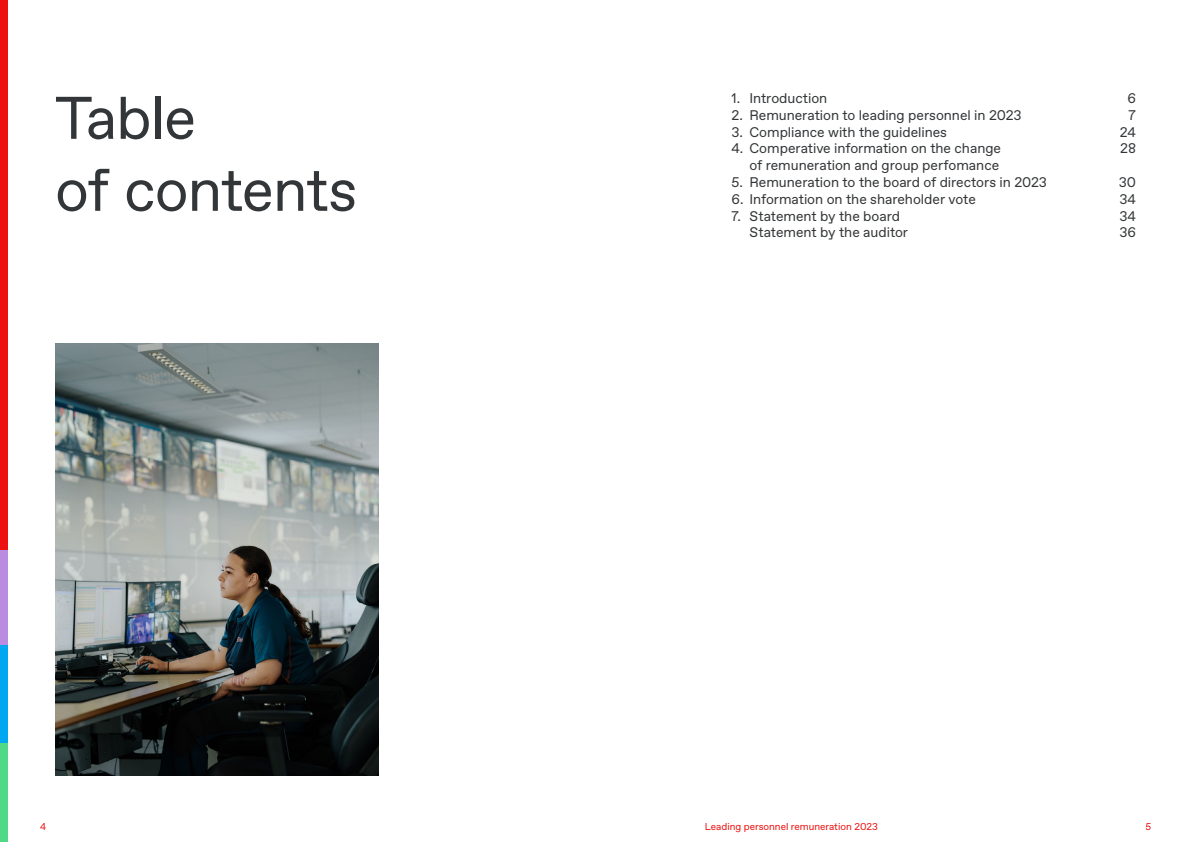
<style>
.page{position:relative;width:1191px;height:842px;background:#fff}
.page>*{position:absolute;margin:0;border:0;box-sizing:border-box;transform-origin:0 0}
.t1{font:60px/72px "ABC Favorit";letter-spacing:-.02em;color:#333638}
.t2{font:14px "ABC Favorit";letter-spacing:-.005em;color:#333638}
.t3{font:10px "ABC Favorit";color:#ec1211}
</style>
<div class="page">
<img style="left:55px;top:343px;width:324px;height:433px">
<div style="left:0;top:548px;width:7px;height:98px;background:#ba8be0"></div>
<div style="left:0;top:645px;width:7px;height:99px;background:#00a7f1"></div>
<div style="left:0;top:744px;width:7px;height:98px;background:#50da88"></div>
<div style="left:0;top:0;width:7px;height:549px;background:#ec1211"></div>
<h1 class="t1" style="left:55px;top:83px;width:304px">Table<br>of contents</h1>
<p class="t2" style="left:731px;top:90px;width:97px">1. Introduction</p>
<p class="t2" style="left:1127px;top:90px;width:10px">6</p>
<p class="t2" style="left:731px;top:107px;width:292px">2. Remuneration to leading personnel in 2023</p>
<p class="t2" style="left:1128px;top:107px;width:9px">7</p>
<p class="t2" style="left:731px;top:124px;width:217px">3. Compliance with the guidelines</p>
<p class="t2" style="left:1119px;top:124px;width:18px">24</p>
<p class="t2" style="left:731px;top:140px;width:271px">4. Comperative information on the change</p>
<p class="t2" style="left:1120px;top:140px;width:17px">28</p>
<p class="t2" style="left:749px;top:157px;width:251px">of remuneration and group perfomance</p>
<p class="t2" style="left:731px;top:174px;width:317px">5. Remuneration to the board of directors in 2023</p>
<p class="t2" style="left:1118px;top:174px;width:19px">30</p>
<p class="t2" style="left:731px;top:191px;width:246px">6. Information on the shareholder vote</p>
<p class="t2" style="left:1119px;top:191px;width:18px">34</p>
<p class="t2" style="left:731px;top:208px;width:170px">7. Statement by the board</p>
<p class="t2" style="left:1119px;top:208px;width:18px">34</p>
<p class="t2" style="left:749px;top:224px;width:160px">Statement by the auditor</p>
<p class="t2" style="left:1119px;top:224px;width:18px">36</p>
<p class="t3" style="left:40px;top:820px;width:8px">4</p>
<p class="t3" style="left:704px;top:820px;width:175px">Leading personnel remuneration 2023</p>
<p class="t3" style="left:1145px;top:820px;width:7px">5</p>
</div>
